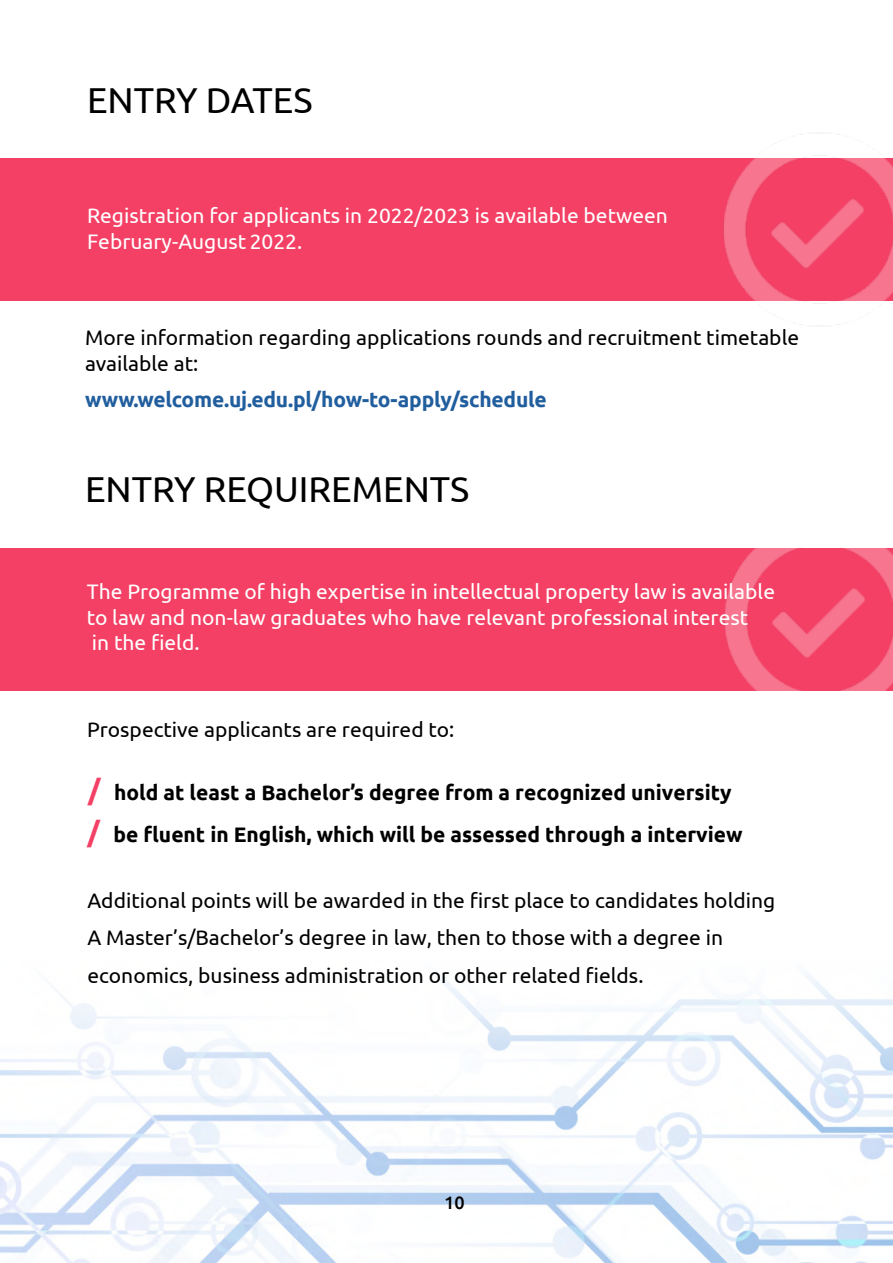
<style>
.page{position:relative;width:893px;height:1263px;background:#fff}
.page>*{position:absolute;margin:0;border:0;box-sizing:border-box;transform-origin:0 0}
.t1{font:36px "Ubuntu";color:#000}
.t2{font:21px/37.3px "Ubuntu";color:#000}
.t3{font:21px/25.5px "Ubuntu";color:#fff}
.t4{font:700 21px/42px "Ubuntu";color:#000}
.t5{font:700 21px "Ubuntu";letter-spacing:-.01em;color:#215e9e}
.t6{font:500 18px "Ubuntu";color:#000}
.s1{font-size:28.5px;color:#f44065}
</style>
<div class="page">
<img style="left:0;top:974px;width:893px;height:289px">
<div style="left:0;top:158px;width:893px;height:143px;background:#f44065"></div>
<div style="left:0;top:548px;width:893px;height:143px;background:#f44065"></div>
<img style="left:724px;top:548px;width:169px;height:143px">
<img style="left:723px;top:133px;width:170px;height:193px">
<h1 class="t1" style="left:87px;top:85px;width:227px">ENTRY DATES</h1>
<p class="t3" style="left:87px;top:204px;width:582px">Registration for applicants in 2022/2023 is available between<br>February-August 2022.</p>
<p class="t2" style="left:85px;top:326px;width:716px;line-height:25.5px">More information regarding applications rounds and recruitment timetable available at:</p>
<p class="t5" style="left:85px;top:390px;width:463px">www.welcome.uj.edu.pl/how-to-apply/schedule</p>
<h1 class="t1" style="left:85px;top:474px;width:386px">ENTRY REQUIREMENTS</h1>
<p class="t3" style="left:87px;top:580px;width:690px">The Programme of high expertise in intellectual property law is available to law and non-law graduates who have relevant professional interest<br>in the field.</p>
<p class="t2" style="left:87px;top:712px;width:369px">Prospective applicants are required to:</p>
<p class="t4" style="left:87px;top:773px;width:657px"><span class="s1">/</span> hold at least a Bachelor’s degree from a recognized university <span class="s1">/</span> be fluent in English, which will be assessed through a interview</p>
<p class="t2" style="left:87px;top:883px;width:689px">Additional points will be awarded in the first place to candidates holding<br>A Master’s/Bachelor’s degree in law, then to those with a degree in economics, business administration or other related fields.</p>
<p class="t6" style="left:444px;top:1195px;width:22px">10</p>
</div>
